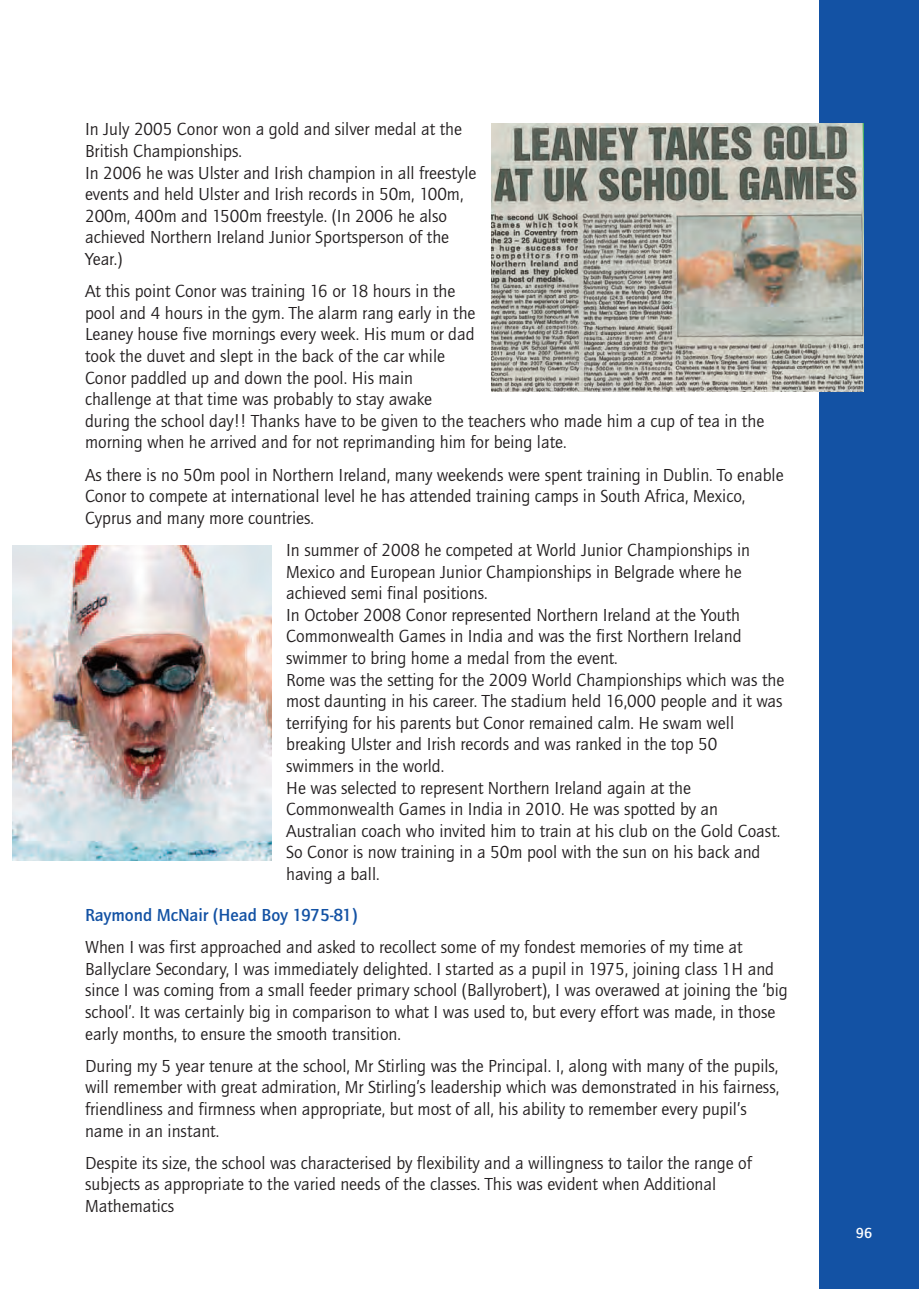
<style>
.page{position:relative;width:919px;height:1289px;background:#fff}
.page>*{position:absolute;margin:0;border:0;box-sizing:border-box;transform-origin:0 0}
.t1{font:18px/21.6px "Quay Itc T";color:#231f20}
.t2{font:700 18px "Quay Itc T";color:#1352a4}
.t3{font:700 15px "Quay Itc T";color:#fff}
</style>
<div class="page">
<div style="left:819px;top:0;width:99px;height:1288px;background:#1352a4"></div>
<img style="left:492px;top:123px;width:371px;height:268px">
<img style="left:13px;top:546px;width:258px;height:314px">
<p class="t1" style="left:85px;top:118px;width:393px">In July 2005 Conor won a gold and silver medal at the British Championships.<br>In 2006 he was Ulster and Irish champion in all freestyle events and held Ulster and Irish records in 50m, 100m, 200m, 400m and 1500m freestyle. (In 2006 he also achieved Northern Ireland Junior Sportsperson of the Year.)</p>
<p class="t1" style="left:85px;top:280px;width:680px">At this point Conor was training 16 or 18 hours in the<br>pool and 4 hours in the gym. The alarm rang early in the<br>Leaney house five mornings every week. His mum or dad<br>took the duvet and slept in the back of the car while<br>Conor paddled up and down the pool. His main<br>challenge at that time was probably to stay awake<br>during the school day!! Thanks have to be given to the teachers who made him a cup of tea in the morning when he arrived and for not reprimanding him for being late.</p>
<p class="t1" style="left:85px;top:463px;width:700px">As there is no 50m pool in Northern Ireland, many weekends were spent training in Dublin. To enable<br>Conor to compete at international level he has attended training camps in South Africa, Mexico,<br>Cyprus and many more countries.</p>
<p class="t1" style="left:286px;top:539px;width:499px">In summer of 2008 he competed at World Junior Championships in Mexico and European Junior Championships in Belgrade where he achieved semi final positions.<br>In October 2008 Conor represented Northern Ireland at the Youth Commonwealth Games in India and was the first Northern Ireland swimmer to bring home a medal from the event.<br>Rome was the setting for the 2009 World Championships which was the most daunting in his career. The stadium held 16,000 people and it was terrifying for his parents but Conor remained calm. He swam well breaking Ulster and Irish records and was ranked in the top 50 swimmers in the world.<br>He was selected to represent Northern Ireland again at the Commonwealth Games in India in 2010. He was spotted by an Australian coach who invited him to train at his club on the Gold Coast.<br>So Conor is now training in a 50m pool with the sun on his back and having a ball.</p>
<p class="t2" style="left:85px;top:904px;width:274px">Raymond McNair (Head Boy 1975-81)</p>
<p class="t1" style="left:85px;top:936px;width:704px">When I was first approached and asked to recollect some of my fondest memories of my time at Ballyclare Secondary, I was immediately delighted. I started as a pupil in 1975, joining class 1H and since I was coming from a small feeder primary school (Ballyrobert), I was overawed at joining the ‘big school’. It was certainly big in comparison to what I was used to, but every effort was made, in those early months, to ensure the smooth transition.</p>
<p class="t1" style="left:85px;top:1054px;width:695px">During my 5 year tenure at the school, Mr Stirling was the Principal. I, along with many of the pupils, will remember with great admiration, Mr Stirling’s leadership which was demonstrated in his fairness, friendliness and firmness when appropriate, but most of all, his ability to remember every pupil’s name in an instant.</p>
<p class="t1" style="left:85px;top:1151px;width:668px">Despite its size, the school was characterised by flexibility and a willingness to tailor the range of subjects as appropriate to the varied needs of the classes. This was evident when Additional<br>Mathematics</p>
<p class="t3" style="left:855px;top:1223px;width:18px">96</p>
</div>
